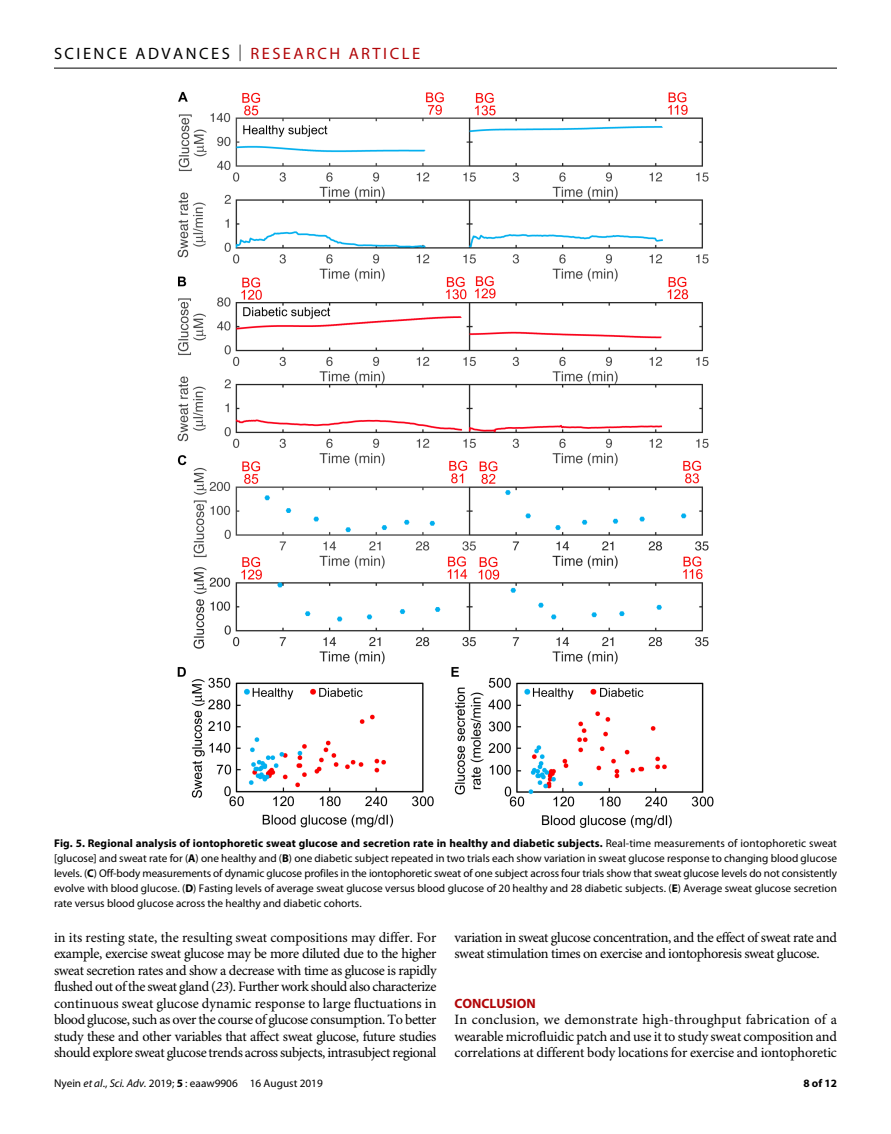
<style>
.page{position:relative;width:891px;height:1134px;background:#fff}
.page>*{position:absolute;margin:0;border:0;box-sizing:border-box;transform-origin:0 0}
.t1{font:16.5px "Myriad Pro";letter-spacing:.15em;color:#000}
.t2{font:14.25px/16.5px "Minion Pro";letter-spacing:-.03em;color:#000;text-align:justify}
.t3{font:700 13.5px "Myriad Pro";color:#b10508}
.t4{font:11.25px/15px "Myriad Pro";color:#000;text-align:justify}
.t5{font:700 11.25px "Myriad Pro";color:#000}
.s1{font-weight:300}
.s2{color:#b10508}
.s3{font-weight:700}
.s4{font-style:italic}
</style>
<div class="page">
<hr style="left:54px;top:68px;width:783px;height:1px;background:#000">
<img style="left:177px;top:91px;width:537px;height:737px">
<p class="t1" style="left:54px;top:40px;width:368px">SCIENCE ADVANCES <span class="s1">|</span> <span class="s2">RESEARCH ARTICLE</span></p>
<p class="t4" style="left:54px;top:836px;width:785px"><span class="s3">Fig. 5. Regional analysis of iontophoretic sweat glucose and secretion rate in healthy and diabetic subjects.</span> Real-time measurements of iontophoretic sweat [glucose] and sweat rate for (<span class="s3">A</span>) one healthy and (<span class="s3">B</span>) one diabetic subject repeated in two trials each show variation in sweat glucose response to changing blood glucose levels. (<span class="s3">C</span>) Off-body measurements of dynamic glucose profiles in the iontophoretic sweat of one subject across four trials show that sweat glucose levels do not consistently evolve with blood glucose. (<span class="s3">D</span>) Fasting levels of average sweat glucose versus blood glucose of 20 healthy and 28 diabetic subjects. (<span class="s3">E</span>) Average sweat glucose secretion rate versus blood glucose across the healthy and diabetic cohorts.</p>
<p class="t2" style="left:54px;top:930px;width:384px">in its resting state, the resulting sweat compositions may differ. For example, exercise sweat glucose may be more diluted due to the higher sweat secretion rates and show a decrease with time as glucose is rapidly flushed out of the sweat gland (<span class="s4">23</span>). Further work should also characterize continuous sweat glucose dynamic response to large fluctuations in blood glucose, such as over the course of glucose consumption. To better study these and other variables that affect sweat glucose, future studies should explore sweat glucose trends across subjects, intrasubject regional</p>
<p class="t2" style="left:454px;top:930px;width:384px">variation in sweat glucose concentration, and the effect of sweat rate and sweat stimulation times on exercise and iontophoresis sweat glucose.</p>
<p class="t3" style="left:454px;top:992px;width:83px">CONCLUSION</p>
<p class="t2" style="left:454px;top:1013px;width:384px">In conclusion, we demonstrate high-throughput fabrication of a wearable microfluidic patch and use it to study sweat composition and correlations at different body locations for exercise and iontophoretic</p>
<p class="t4" style="left:54px;top:1076px;width:270px">Nyein <span class="s4">et al</span>., <span class="s4">Sci. Adv.</span> 2019; <span class="s3">5</span> : eaaw9906 16 August 2019</p>
<p class="t5" style="left:803px;top:1074px;width:35px">8 of 12</p>
</div>
